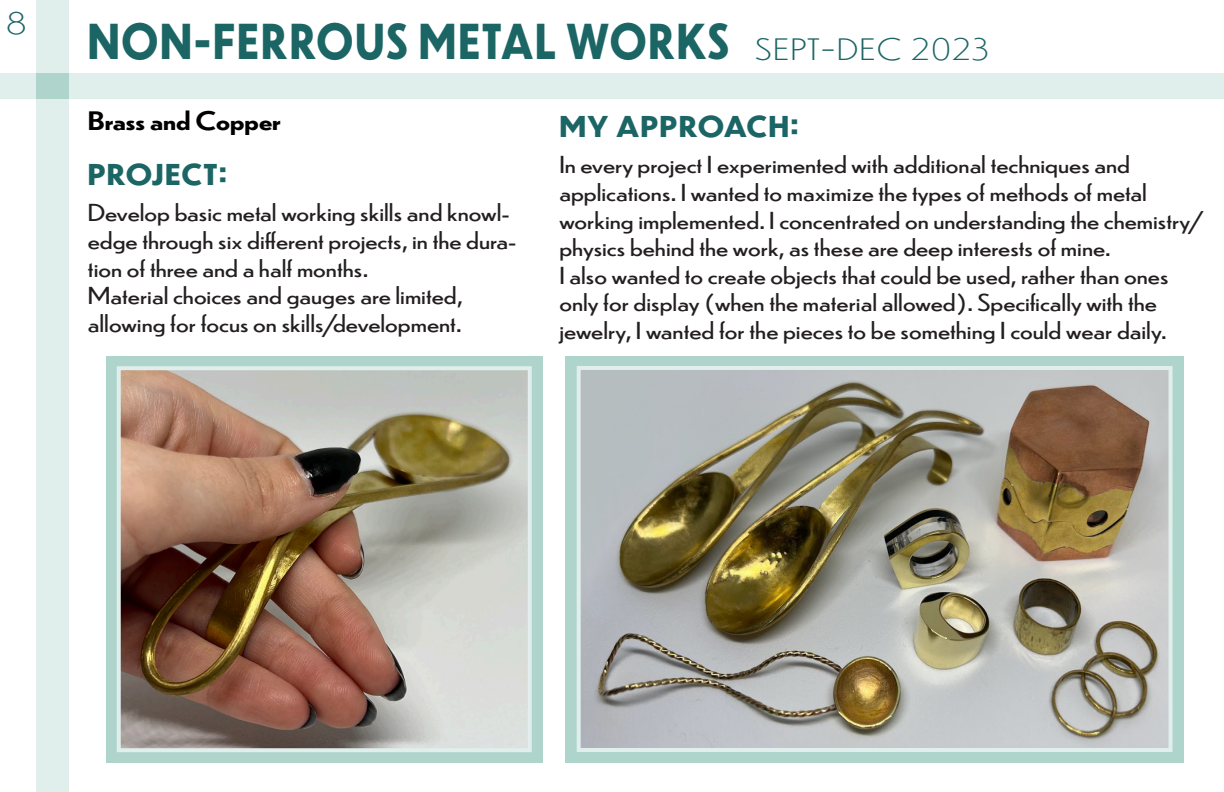
<style>
.page{position:relative;width:1224px;height:792px;background:#fff}
.page>*{position:absolute;margin:0;border:0;box-sizing:border-box;transform-origin:0 0}
.t1{font:700 47.2px "Dunbar Low";letter-spacing:.05em;color:#1c6565;scale:.88 1}
.t2{font:300 29px "Dunbar Low";letter-spacing:.05em;color:#1c6565;scale:1.19 1}
.t3{font:700 28.2px "Dunbar Low";letter-spacing:.05em;color:#1c6565;scale:1.05 1}
.t4{font:500 25px "Dunbar Low";color:#000;scale:1.19 1}
.t5{font:23px/27.6px "Dunbar Low";color:#231f20;scale:1.19 1}
</style>
<div class="page">
<div style="left:0;top:73px;width:1224px;height:26px;background:#e0efec"></div>
<div style="left:36px;top:0;width:32px;height:792px;background:#e0efec"></div>
<div style="left:36px;top:73px;width:32px;height:26px;background:#aed4cb"></div>
<div style="left:565px;top:356px;width:619px;height:406px;background:#aed4cb"></div>
<img style="left:582px;top:371px;width:586px;height:376px">
<div style="left:577px;top:366px;width:596px;height:386px;border:4px solid #e0efec"></div>
<div style="left:106px;top:356px;width:436px;height:406px;background:#aed4cb"></div>
<img style="left:122px;top:371px;width:405px;height:376px">
<div style="left:117px;top:366px;width:415px;height:386px;border:4px solid #e0efec"></div>
<p class="t2" style="left:7px;top:3px;width:18px">8</p>
<p class="t1" style="left:88px;top:7px;width:730px">NON-FERROUS METAL WORKS</p>
<p class="t2" style="left:755px;top:28px;width:198px">SEPT-DEC 2023</p>
<p class="t4" style="left:88px;top:103px;width:164px">Brass and Copper</p>
<p class="t3" style="left:88px;top:154px;width:134px">PROJECT:</p>
<p class="t5" style="left:88px;top:198px;width:362px">Develop basic metal working skills and knowl&shy;edge through six different projects, in the dura&shy;tion of three and a half months.</p>
<p class="t5" style="left:88px;top:281px;width:317px">Material choices and gauges are limited,</p>
<p class="t5" style="left:88px;top:308px;width:316px">allowing for focus on skills/development.</p>
<p class="t3" style="left:559px;top:105px;width:229px">MY APPROACH:</p>
<p class="t5" style="left:559px;top:150px;width:481px">In every project I experimented with additional techniques and</p>
<p class="t5" style="left:559px;top:178px;width:543px">applications. I wanted to maximize the types of methods of metal working implemented. I concentrated on understanding the chemistry/ physics behind the work, as these are deep interests of mine.</p>
<p class="t5" style="left:559px;top:260px;width:513px">I also wanted to create objects that could be used, rather than ones only for display (when the material allowed). Specifically with the</p>
<p class="t5" style="left:559px;top:316px;width:512px">jewelry, I wanted for the pieces to be something I could wear daily.</p>
</div>
